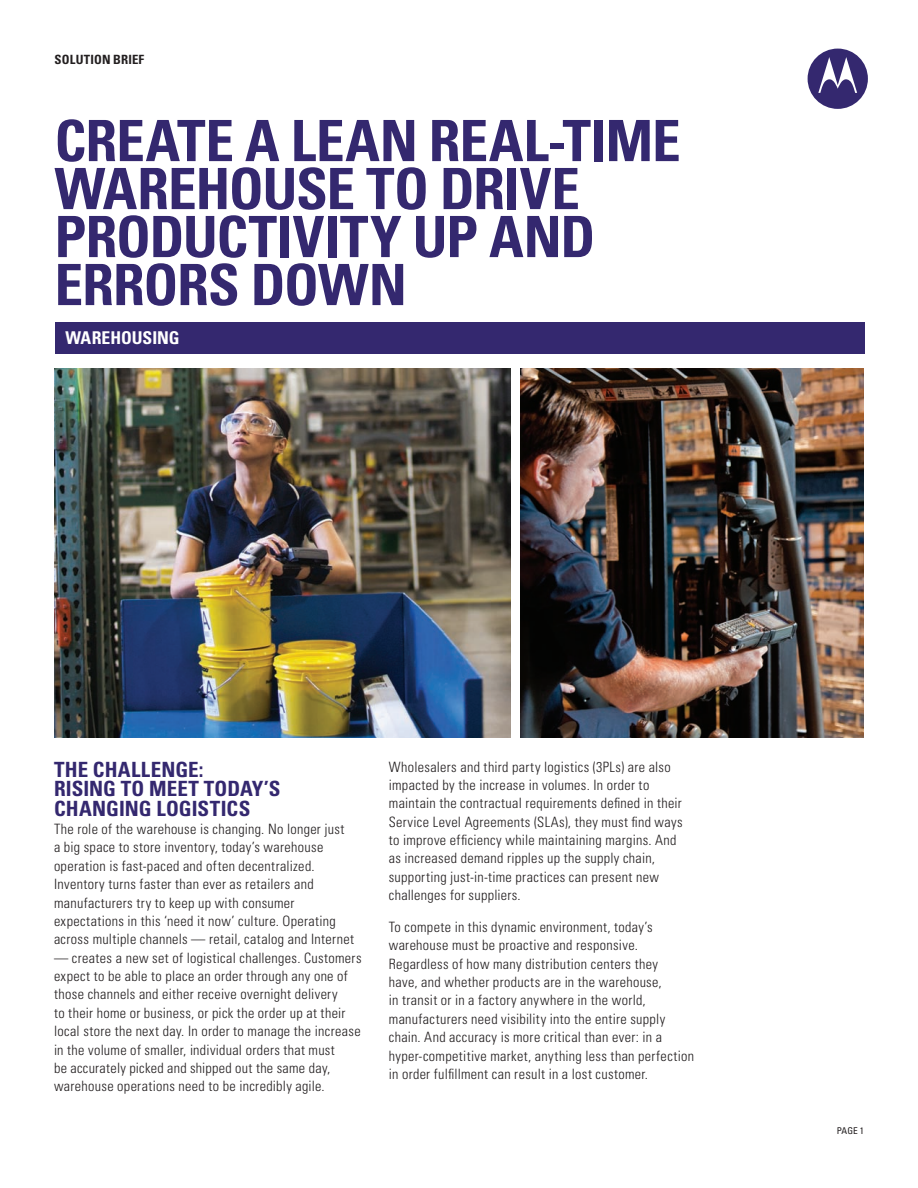
<style>
.page{position:relative;width:918px;height:1188px;background:#fff}
.page>*{position:absolute;margin:0;border:0;box-sizing:border-box;transform-origin:0 0}
.t1{font:700 condensed 57px/48px "Univers";color:#34286f}
.t2{font:700 condensed 21px/19.5px "Univers";letter-spacing:.005em;color:#34286f}
.t3{font:700 condensed 17.7px "Univers";color:#fff}
.t4{font:300 condensed 14.25px/18.3px "Univers";letter-spacing:.025em;color:#231f20}
.t5{font:700 condensed 12.75px "Univers";letter-spacing:.03em;color:#231f20}
.t6{font:condensed 9.3px "Univers";color:#231f20}
</style>
<div class="page">
<div style="left:55px;top:322px;width:810px;height:31px;background:#34286f"></div>
<div style="left:808px;top:49px;width:60px;height:60px;background:#34286f;border-radius:50%"></div>
<svg style="left:818px;top:57px;width:39px;height:36px"></svg>
<img style="left:55px;top:369px;width:455px;height:368px">
<img style="left:520px;top:369px;width:344px;height:368px">
<p class="t5" style="left:55px;top:52px;width:91px">SOLUTION BRIE F</p>
<h1 class="t1" style="left:55px;top:116px;width:628px">CREATE A LEAN REAL-TIME<br>WAREHOUSE TO DRIVE<br>PRODUCTIVITY UP AND<br>ERRORS DOWN</h1>
<p class="t3" style="left:65px;top:327px;width:116px">WAREHOUSING</p>
<h2 class="t2" style="left:54px;top:759px;width:228px">THE CHALLENGE:<br>RISING TO MEET TODAY’S<br>CHANGING LOGISTICS</h2>
<p class="t4" style="left:54px;top:820px;width:302px">The role of the warehouse is changing. No longer just a big space to store inventory, today’s warehouse operation is fast-paced and often decentralized.<br>Inventory turns faster than ever as retailers and manufacturers try to keep up with consumer expectations in this ‘need it now’ culture. Operating across multiple channels — retail, catalog and Internet</p>
<p class="t4" style="left:54px;top:948px;width:309px">— creates a new set of logistical challenges. Customers expect to be able to place an order through any one of those channels and either receive overnight delivery<br>to their home or business, or pick the order up at their local store the next day. In order to manage the increase in the volume of smaller, individual orders that must<br>be accurately picked and shipped out the same day, warehouse operations need to be incredibly agile.</p>
<p class="t4" style="left:389px;top:757px;width:296px">Wholesalers and third party logistics (3PLs) are also impacted by the increase in volumes. In order to maintain the contractual requirements defined in their Service Level Agreements (SLAs), they must find ways to improve efficiency while maintaining margins. And as increased demand ripples up the supply chain, supporting just-in-time practices can present new challenges for suppliers.</p>
<p class="t4" style="left:389px;top:918px;width:307px">To compete in this dynamic environment, today’s warehouse must be proactive and responsive.<br>Regardless of how many distribution centers they<br>have, and whether products are in the warehouse,<br>in transit or in a factory anywhere in the world, manufacturers need visibility into the entire supply chain. And accuracy is more critical than ever: in a hyper-competitive market, anything less than perfection in order fulfillment can result in a lost customer.</p>
<p class="t6" style="left:837px;top:1125px;width:29px">PAGE 1</p>
</div>
